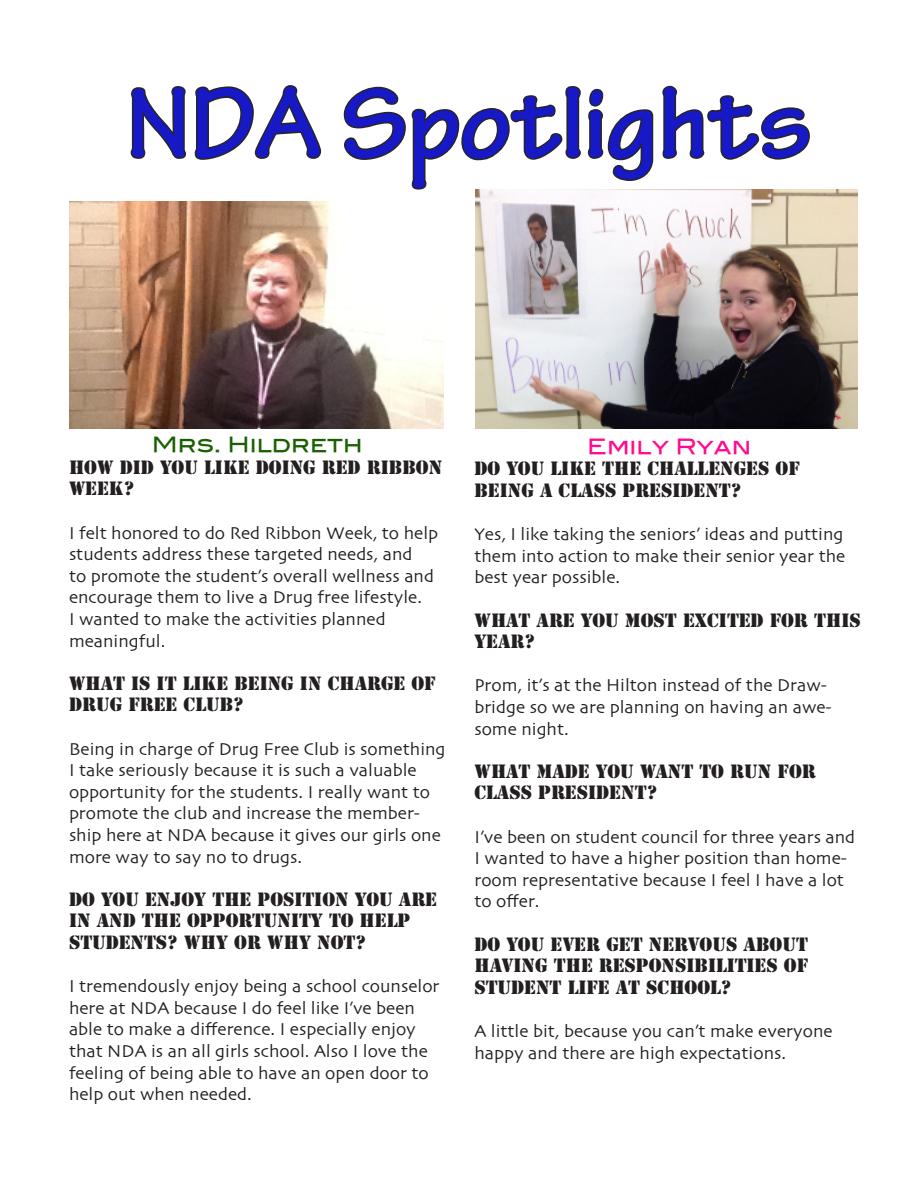
<style>
.page{position:relative;width:918px;height:1188px;background:#fff}
.page>*{position:absolute;margin:0;border:0;box-sizing:border-box;transform-origin:0 0}
.t1{font:700 105.75px "Tekton Pro";color:#1619c5}
.t2{font:21px "Blair Md ITCTT Medium";color:#196000}
.t3{font:21px "Blair Md ITCTT Medium";color:#ff0a90}
.t4{font:18px/21.6px "Skia";color:#231f20}
.t5{font:18px/21.6px "Stencil Std";color:#231f20}
</style>
<div class="page">
<svg style="left:130px;top:85px;width:192px;height:75px"></svg>
<svg style="left:343px;top:86px;width:311px;height:105px"></svg>
<svg style="left:662px;top:85px;width:148px;height:75px"></svg>
<img style="left:476px;top:189px;width:382px;height:240px">
<img style="left:69px;top:201px;width:375px;height:228px">
<h1 class="t1" style="left:126px;top:61px;width:687px">NDA Spotlights</h1>
<p class="t2" style="left:152px;top:428px;width:212px">Mrs. Hildreth</p>
<p class="t5" style="left:69px;top:457px;width:375px">HOW DID YOU LIKE DOING RED RIBBON<br>WEEK?</p>
<p class="t4" style="left:69px;top:523px;width:371px">I felt honored to do Red Ribbon Week, to help students address these targeted needs, and<br>to promote the student’s overall wellness and encourage them to live a Drug free lifestyle.<br>I wanted to make the activities planned meaningful.</p>
<p class="t5" style="left:69px;top:673px;width:368px">WHAT IS IT LIKE BEING IN CHARGE OF<br>DRUG FREE CLUB?</p>
<p class="t4" style="left:69px;top:739px;width:378px">Being in charge of Drug Free Club is something I take seriously because it is such a valuable opportunity for the students. I really want to promote the club and increase the member&shy;ship here at NDA because it gives our girls one more way to say no to drugs.</p>
<p class="t5" style="left:69px;top:889px;width:370px">DO YOU ENJOY THE POSITION YOU ARE<br>IN AND THE OPPORTUNITY TO HELP<br>STUDENTS? WHY OR WHY NOT?</p>
<p class="t4" style="left:69px;top:977px;width:372px">I tremendously enjoy being a school counselor here at NDA because I do feel like I’ve been able to make a difference. I especially enjoy that NDA is an all girls school. Also I love the feeling of being able to have an open door to help out when needed.</p>
<p class="t3" style="left:587px;top:429px;width:165px">Emily Ryan</p>
<p class="t5" style="left:474px;top:458px;width:327px">DO YOU LIKE THE CHALLENGES OF<br>BEING A CLASS PRESIDENT?</p>
<p class="t4" style="left:474px;top:525px;width:372px;text-align:justify">Yes, I like taking the seniors’ ideas and putting them into action to make their senior year the best year possible.</p>
<p class="t5" style="left:474px;top:609px;width:388px">WHAT ARE YOU MOST EXCITED FOR THIS<br>YEAR?</p>
<p class="t4" style="left:474px;top:676px;width:359px">Prom, it’s at the Hilton instead of the Draw&shy;bridge so we are planning on having an awe&shy;some night.</p>
<p class="t5" style="left:474px;top:760px;width:343px">WHAT MADE YOU WANT TO RUN FOR<br>CLASS PRESIDENT?</p>
<p class="t4" style="left:474px;top:827px;width:382px">I’ve been on student council for three years and I wanted to have a higher position than home&shy;room representative because I feel I have a lot to offer.</p>
<p class="t5" style="left:474px;top:933px;width:335px;text-align:justify">DO YOU EVER GET NERVOUS ABOUT HAVING THE RESPONSIBILITIES OF STUDENT LIFE AT SCHOOL?</p>
<p class="t4" style="left:474px;top:1021px;width:360px">A little bit, because you can’t make everyone happy and there are high expectations.</p>
</div>
